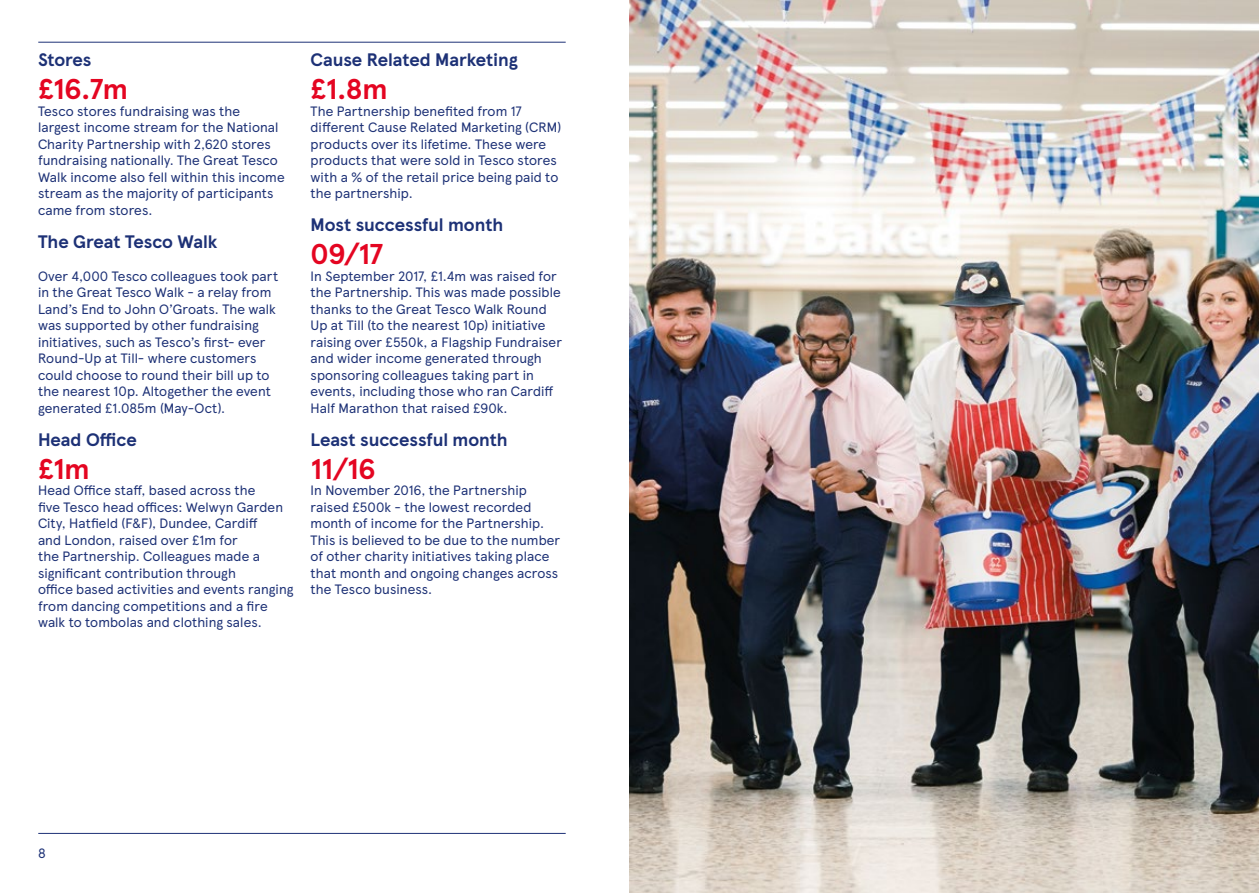
<style>
.page{position:relative;width:1259px;height:893px;background:#fff}
.page>*{position:absolute;margin:0;border:0;box-sizing:border-box;transform-origin:0 0}
.t1{font:700 28.5px "TESCO Modern";letter-spacing:-.01em;color:#e40521}
.t2{font:700 18px "TESCO Modern";letter-spacing:-.005em;color:#1d3176}
.t3{font:13.5px/16.5px "TESCO Modern";letter-spacing:.005em;color:#1d3176}
</style>
<div class="page">
<img style="left:629px;top:0;width:630px;height:893px">
<hr style="left:38px;top:42px;width:528px;height:1px;background:#1d3176">
<hr style="left:38px;top:833px;width:528px;height:1px;background:#1d3176">
<h2 class="t2" style="left:38px;top:46px;width:55px">Stores</h2>
<h1 class="t1" style="left:38px;top:67px;width:91px">£16.7m</h1>
<p class="t3" style="left:38px;top:102px;width:248px">Tesco stores fundraising was the largest income stream for the National Charity Partnership with 2,620 stores fundraising nationally. The Great Tesco Walk income also fell within this income stream as the majority of participants came from stores.</p>
<h2 class="t2" style="left:38px;top:227px;width:181px">The Great Tesco Walk</h2>
<p class="t3" style="left:38px;top:267px;width:242px">Over 4,000 Tesco colleagues took part in the Great Tesco Walk - a relay from Land’s End to John O’Groats. The walk was supported by other fundraising initiatives, such as Tesco’s first- ever Round-Up at Till- where customers could choose to round their bill up to the nearest 10p. Altogether the event generated £1.085m (May-Oct).</p>
<h2 class="t2" style="left:38px;top:425px;width:100px">Head Office</h2>
<h1 class="t1" style="left:38px;top:447px;width:53px">£1m</h1>
<p class="t3" style="left:38px;top:481px;width:257px">Head Office staff, based across the<br>five Tesco head offices: Welwyn Garden City, Hatfield (F&amp;F), Dundee, Cardiff<br>and London, raised over £1m for<br>the Partnership. Colleagues made a significant contribution through<br>office based activities and events ranging from dancing competitions and a fire walk to tombolas and clothing sales.</p>
<h2 class="t2" style="left:310px;top:46px;width:209px">Cause Related Marketing</h2>
<h1 class="t1" style="left:310px;top:67px;width:79px">£1.8m</h1>
<p class="t3" style="left:310px;top:102px;width:252px">The Partnership benefited from 17 different Cause Related Marketing (CRM) products over its lifetime. These were products that were sold in Tesco stores with a % of the retail price being paid to the partnership.</p>
<h2 class="t2" style="left:310px;top:211px;width:194px">Most successful month</h2>
<h1 class="t1" style="left:310px;top:232px;width:74px">09/17</h1>
<p class="t3" style="left:310px;top:267px;width:253px">In September 2017, £1.4m was raised for the Partnership. This was made possible thanks to the Great Tesco Walk Round Up at Till (to the nearest 10p) initiative raising over £550k, a Flagship Fundraiser and wider income generated through sponsoring colleagues taking part in events, including those who ran Cardiff Half Marathon that raised £90k.</p>
<h2 class="t2" style="left:310px;top:425px;width:199px">Least successful month</h2>
<h1 class="t1" style="left:310px;top:447px;width:67px">11/16</h1>
<p class="t3" style="left:310px;top:481px;width:251px">In November 2016, the Partnership raised £500k - the lowest recorded month of income for the Partnership.<br>This is believed to be due to the number of other charity initiatives taking place that month and ongoing changes across the Tesco business.</p>
<p class="t3" style="left:38px;top:844px;width:9px">8</p>
</div>
